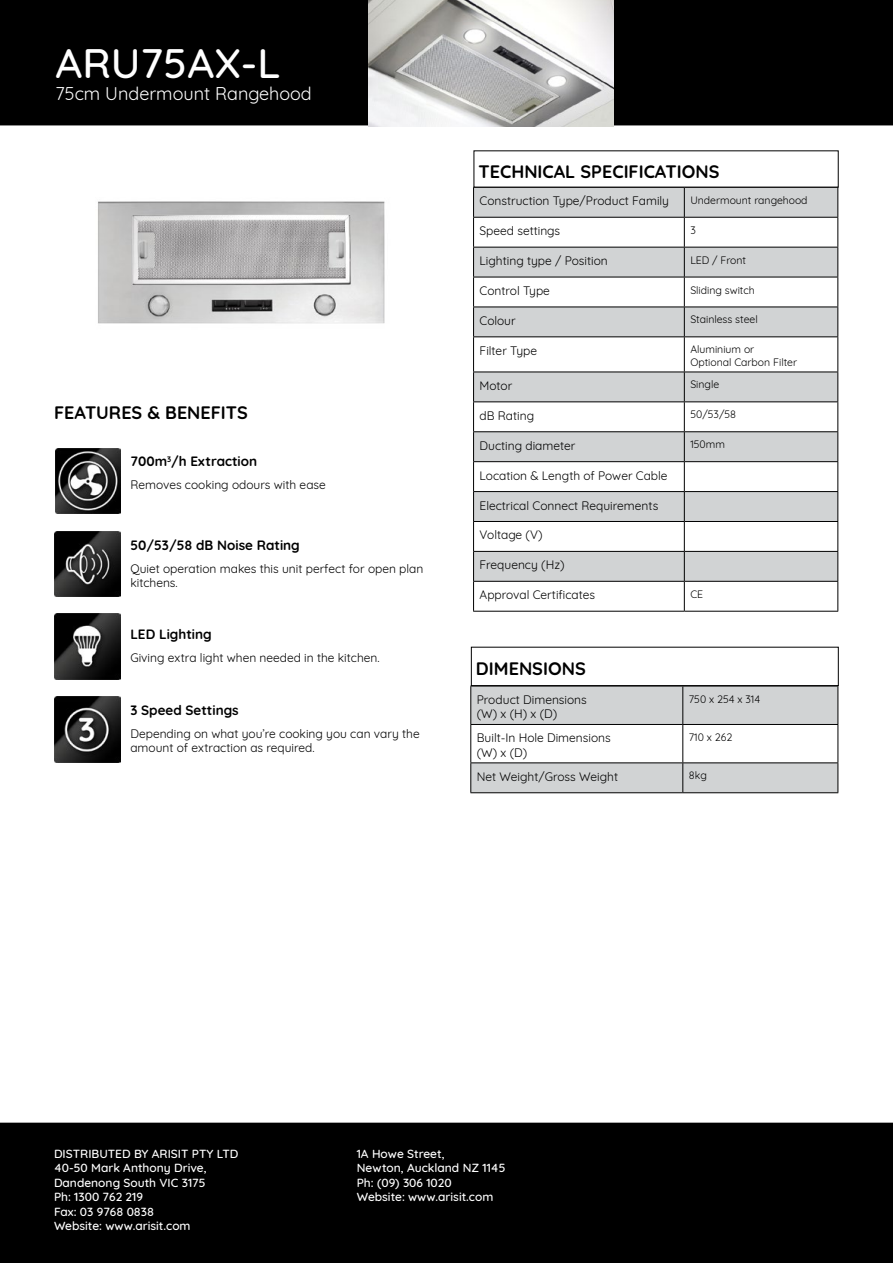
<style>
.page{position:relative;width:893px;height:1263px;background:#fff}
.page>*{position:absolute;margin:0;border:0;box-sizing:border-box;transform-origin:0 0}
.t1{font:500 42px "Quicksand";color:#fff}
.t2{font:700 18px "Quicksand";color:#000}
.t3{font:18px "Quicksand";color:#fff}
.t4{font:700 13.5px "Quicksand";color:#000}
.t5{font:12px/14.4px "Quicksand";color:#000}
.t6{font:500 12px/14.4px "Quicksand";color:#fff}
.t7{font:10.5px/12.6px "Quicksand";color:#000}
</style>
<div class="page">
<img style="left:98px;top:201px;width:287px;height:123px">
<div style="left:1px;top:1px;width:891px;height:124px;background:#000"></div>
<div style="left:0;top:0;width:893px;height:125px;border:2px solid #000"></div>
<svg style="left:474px;top:188px;width:363px;height:393px;fill:#d1d3d4"></svg>
<hr style="left:473px;top:187px;width:211px;height:1px;background:#000">
<hr style="left:684px;top:187px;width:154px;height:1px;background:#000">
<hr style="left:473px;top:217px;width:211px;height:1px;background:#000">
<svg style="left:473px;top:188px;width:1px;height:59px"></svg>
<hr style="left:684px;top:217px;width:154px;height:1px;background:#000">
<svg style="left:684px;top:188px;width:1px;height:59px"></svg>
<svg style="left:837px;top:188px;width:1px;height:59px"></svg>
<hr style="left:473px;top:247px;width:211px;height:1px;background:#000">
<hr style="left:473px;top:247px;width:1px;height:30px;background:#000">
<hr style="left:684px;top:247px;width:154px;height:1px;background:#000">
<hr style="left:684px;top:247px;width:1px;height:30px;background:#000">
<hr style="left:837px;top:247px;width:1px;height:30px;background:#000">
<hr style="left:473px;top:277px;width:211px;height:1px;background:#000">
<hr style="left:473px;top:277px;width:1px;height:30px;background:#000">
<hr style="left:684px;top:277px;width:154px;height:1px;background:#000">
<hr style="left:684px;top:277px;width:1px;height:30px;background:#000">
<hr style="left:837px;top:277px;width:1px;height:30px;background:#000">
<hr style="left:473px;top:307px;width:211px;height:1px;background:#000">
<svg style="left:473px;top:307px;width:1px;height:29px"></svg>
<hr style="left:684px;top:307px;width:154px;height:1px;background:#000">
<svg style="left:684px;top:307px;width:1px;height:29px"></svg>
<svg style="left:837px;top:307px;width:1px;height:29px"></svg>
<hr style="left:473px;top:336px;width:211px;height:1px;background:#000">
<hr style="left:473px;top:337px;width:1px;height:35px;background:#000">
<hr style="left:684px;top:336px;width:154px;height:1px;background:#000">
<hr style="left:684px;top:337px;width:1px;height:35px;background:#000">
<hr style="left:837px;top:337px;width:1px;height:35px;background:#000">
<hr style="left:473px;top:372px;width:211px;height:1px;background:#000">
<hr style="left:684px;top:372px;width:154px;height:1px;background:#000">
<hr style="left:473px;top:401px;width:211px;height:1px;background:#000">
<hr style="left:684px;top:401px;width:154px;height:1px;background:#000">
<hr style="left:473px;top:431px;width:211px;height:1px;background:#000">
<hr style="left:684px;top:431px;width:154px;height:1px;background:#000">
<hr style="left:473px;top:461px;width:211px;height:1px;background:#000">
<hr style="left:684px;top:461px;width:154px;height:1px;background:#000">
<hr style="left:473px;top:491px;width:211px;height:1px;background:#000">
<hr style="left:684px;top:491px;width:154px;height:1px;background:#000">
<hr style="left:473px;top:521px;width:211px;height:1px;background:#000">
<hr style="left:684px;top:521px;width:154px;height:1px;background:#000">
<hr style="left:473px;top:551px;width:211px;height:1px;background:#000">
<hr style="left:684px;top:551px;width:154px;height:1px;background:#000">
<hr style="left:473px;top:581px;width:211px;height:1px;background:#000">
<svg style="left:473px;top:372px;width:1px;height:239px"></svg>
<hr style="left:684px;top:581px;width:154px;height:1px;background:#000">
<svg style="left:684px;top:372px;width:1px;height:239px"></svg>
<svg style="left:837px;top:372px;width:1px;height:239px"></svg>
<hr style="left:473px;top:611px;width:211px;height:1px;background:#000">
<hr style="left:684px;top:611px;width:154px;height:1px;background:#000">
<div style="left:471px;top:647px;width:368px;height:39px;border:1px solid #000"></div>
<svg style="left:470px;top:686px;width:368px;height:106px"></svg>
<hr style="left:470px;top:792px;width:213px;height:1px;background:#000">
<hr style="left:683px;top:792px;width:155px;height:1px;background:#000">
<div style="left:1px;top:1123px;width:891px;height:139px;background:#000"></div>
<div style="left:0;top:1123px;width:893px;height:140px;border:2px solid #000"></div>
<img style="left:55px;top:449px;width:65px;height:65px">
<img style="left:55px;top:697px;width:65px;height:65px">
<img style="left:55px;top:614px;width:65px;height:65px">
<img style="left:55px;top:531px;width:65px;height:66px">
<img style="left:369px;top:0;width:245px;height:126px">
<h1 class="t1" style="left:56px;top:30px;width:227px">ARU75AX-L</h1>
<h2 class="t3" style="left:56px;top:80px;width:258px">75cm Undermount Rangehood</h2>
<h2 class="t2" style="left:54px;top:397px;width:195px">FEATURES &amp; BENEFITS</h2>
<p class="t4" style="left:130px;top:450px;width:128px">700m<sup>3</sup>/h Extraction</p>
<p class="t5" style="left:130px;top:477px;width:197px">Removes cooking odours with ease</p>
<p class="t4" style="left:130px;top:534px;width:171px">50/53/58 dB Noise Rating</p>
<p class="t5" style="left:130px;top:560px;width:294px">Quiet operation makes this unit perfect for open plan kitchens.</p>
<p class="t4" style="left:130px;top:623px;width:83px">LED Lighting</p>
<p class="t5" style="left:130px;top:649px;width:251px">Giving extra light when needed in the kitchen.</p>
<p class="t4" style="left:130px;top:699px;width:110px">3 Speed Settings</p>
<p class="t5" style="left:130px;top:725px;width:291px">Depending on what you’re cooking you can vary the amount of extraction as required.</p>
<h2 class="t2" style="left:479px;top:157px;width:242px">TECHNICAL SPECIFICATIONS</h2>
<p class="t5" style="left:480px;top:193px;width:191px">Construction Type/Product Family</p>
<p class="t7" style="left:690px;top:193px;width:119px">Undermount rangehood</p>
<p class="t5" style="left:480px;top:223px;width:82px">Speed settings</p>
<p class="t7" style="left:690px;top:223px;width:7px">3</p>
<p class="t5" style="left:480px;top:252px;width:130px">Lighting type / Position</p>
<p class="t7" style="left:690px;top:252px;width:57px">LED / Front</p>
<p class="t5" style="left:480px;top:282px;width:72px">Control Type</p>
<p class="t7" style="left:690px;top:282px;width:66px">Sliding switch</p>
<p class="t5" style="left:480px;top:312px;width:38px">Colour</p>
<p class="t7" style="left:690px;top:312px;width:69px">Stainless steel</p>
<p class="t5" style="left:480px;top:342px;width:59px">Filter Type</p>
<p class="t7" style="left:690px;top:342px;width:108px">Aluminium or<br>Optional Carbon Filter</p>
<p class="t5" style="left:480px;top:377px;width:34px">Motor</p>
<p class="t7" style="left:690px;top:377px;width:30px">Single</p>
<p class="t5" style="left:480px;top:407px;width:56px">dB Rating</p>
<p class="t7" style="left:690px;top:407px;width:47px">50/53/58</p>
<p class="t5" style="left:480px;top:437px;width:97px">Ducting diameter</p>
<p class="t7" style="left:690px;top:437px;width:36px">150mm</p>
<p class="t5" style="left:480px;top:467px;width:189px">Location &amp; Length of Power Cable</p>
<p class="t5" style="left:480px;top:497px;width:180px">Electrical Connect Requirements</p>
<p class="t5" style="left:480px;top:527px;width:64px">Voltage (V)</p>
<p class="t5" style="left:480px;top:557px;width:86px">Frequency (Hz)</p>
<p class="t5" style="left:480px;top:587px;width:117px">Approval Certificates</p>
<p class="t7" style="left:690px;top:587px;width:14px">CE</p>
<h2 class="t2" style="left:476px;top:654px;width:111px">DIMENSIONS</h2>
<p class="t5" style="left:477px;top:691px;width:112px">Product Dimensions (W) x (H) x (D)</p>
<p class="t7" style="left:689px;top:691px;width:73px">750 x 254 x 314</p>
<p class="t5" style="left:477px;top:730px;width:135px">Built-In Hole Dimensions (W) x (D)</p>
<p class="t7" style="left:689px;top:730px;width:45px">710 x 262</p>
<p class="t5" style="left:477px;top:768px;width:143px">Net Weight/Gross Weight</p>
<p class="t7" style="left:689px;top:768px;width:20px">8kg</p>
<p class="t6" style="left:54px;top:1145px;width:186px">DISTRIBUTED BY ARISIT PTY LTD<br>40-50 Mark Anthony Drive,<br>Dandenong South VIC 3175<br>Ph: 1300 762 219<br>Fax: 03 9768 0838<br>Website: www.arisit.com</p>
<p class="t6" style="left:357px;top:1145px;width:150px">1A Howe Street,<br>Newton, Auckland NZ 1145<br>Ph: (09) 306 1020<br>Website: www.arisit.com</p>
</div>
